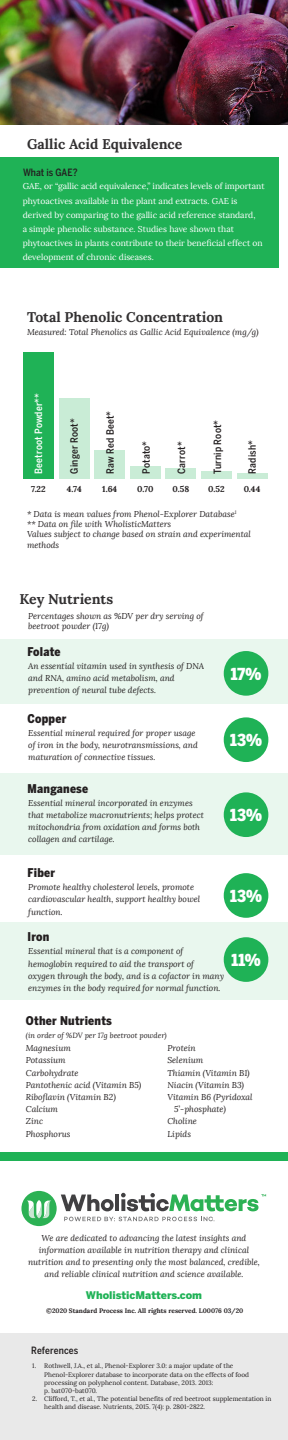
<style>
.page{position:relative;width:288px;height:1440px;background:#fff}
.page>*{position:absolute;margin:0;border:0;box-sizing:border-box;transform-origin:0 0}
.t1{font:900 16.5px "Benton Sans Cond";color:#fff}
.t2{font:700 14px "Lora";color:#312f30}
.t3{font:900 12px "Benton Sans Cond";letter-spacing:.02em;color:#231f20}
.t4{font:900 10.5px "Benton Sans";color:#1fb256}
.t5{font:500 10px "Benton Sans Cond";letter-spacing:.02em;color:#231f20}
.t6{font:500 10px "Benton Sans Cond";letter-spacing:.02em;color:#fff}
.t7{font:500 10px "Benton Sans Cond";color:#231f20}
.t8{font:italic 8.5px/12.2px "Lora";color:#231f20}
.t9{font:8.5px/14.2px "Lora";color:#fff}
.t10{font:700 8.5px "Lora";color:#231f20}
.t11{font:italic 7.5px "Lora";color:#231f20}
.t12{font:6.5px "Lora";color:#231f20}
.t13{font:700 6.5px "Lora";color:#231f20}
</style>
<div class="page">
<div style="left:0;top:1333px;width:288px;height:107px;background:#e9e9e9"></div>
<img style="left:0;top:0;width:288px;height:125px">
<div style="left:0;top:1152px;width:288px;height:9px;background:#1fb256"></div>
<div style="left:0;top:158px;width:279px;height:110px;background:#1fb256"></div>
<div style="left:23px;top:352px;width:31px;height:127px;background:#1fb256"></div>
<div style="left:59px;top:398px;width:31px;height:81px;background:#c9ecd6"></div>
<div style="left:94px;top:450px;width:31px;height:29px;background:#c9ecd6"></div>
<div style="left:130px;top:466px;width:31px;height:13px;background:#c9ecd6"></div>
<div style="left:166px;top:469px;width:30px;height:10px;background:#c9ecd6"></div>
<div style="left:201px;top:471px;width:31px;height:8px;background:#c9ecd6"></div>
<div style="left:237px;top:473px;width:30px;height:6px;background:#c9ecd6"></div>
<div style="left:0;top:639px;width:288px;height:65px;background:#e9f7ee"></div>
<div style="left:0;top:773px;width:288px;height:82px;background:#e9f7ee"></div>
<div style="left:0;top:922px;width:288px;height:78px;background:#e9f7ee"></div>
<div style="left:224px;top:873px;width:44px;height:45px;background:#1fb256;border-radius:50%"></div>
<div style="left:224px;top:937px;width:44px;height:45px;background:#1fb256;border-radius:50%"></div>
<div style="left:224px;top:651px;width:44px;height:45px;background:#1fb256;border-radius:50%"></div>
<div style="left:224px;top:717px;width:44px;height:45px;background:#1fb256;border-radius:50%"></div>
<div style="left:224px;top:792px;width:44px;height:45px;background:#1fb256;border-radius:50%"></div>
<svg style="left:61px;top:1195px;width:53px;height:16px"></svg>
<hr style="left:115px;top:1194px;width:4px;height:17px;background:#414042">
<div style="left:21px;top:1191px;width:36px;height:35px;background:#2cb154;border-radius:50%"></div>
<svg style="left:27px;top:1200px;width:24px;height:18px"></svg>
<svg style="left:64px;top:1217px;width:151px;height:4px"></svg>
<svg style="left:121px;top:1193px;width:145px;height:18px"></svg>
<p class="t2" style="left:27px;top:135px;width:157px">Gallic Acid Equivalence</p>
<p class="t7" style="left:23px;top:166px;width:56px">What is GAE?</p>
<p class="t9" style="left:23px;top:179px;width:243px">GAE, or “gallic acid equivalence,” indicates levels of important phytoactives available in the plant and extracts. GAE is derived by comparing to the gallic acid reference standard,<br>a simple phenolic substance. Studies have shown that phytoactives in plants contribute to their beneficial effect on development of chronic diseases.</p>
<p class="t2" style="left:27px;top:308px;width:198px">Total Phenolic Concentration</p>
<p class="t8" style="left:27px;top:326px;width:233px">Measured: Total Phenolics as Gallic Acid Equivalence (mg/g)</p>
<p class="t6" style="left:33px;top:474px;width:82px;rotate:-90deg">Beetroot Powder**</p>
<p class="t5" style="left:69px;top:474px;width:57px;rotate:-90deg">Ginger Root*</p>
<p class="t5" style="left:105px;top:474px;width:64px;rotate:-90deg">Raw Red Beet*</p>
<p class="t5" style="left:141px;top:474px;width:35px;rotate:-90deg">Potato*</p>
<p class="t5" style="left:176px;top:474px;width:34px;rotate:-90deg">Carrot*</p>
<p class="t5" style="left:212px;top:474px;width:56px;rotate:-90deg">Turnip Root*</p>
<p class="t5" style="left:247px;top:474px;width:35px;rotate:-90deg">Radish*</p>
<p class="t10" style="left:31px;top:483px;width:16px">7.22</p>
<p class="t10" style="left:67px;top:483px;width:16px">4.74</p>
<p class="t10" style="left:102px;top:483px;width:16px">1.64</p>
<p class="t10" style="left:137px;top:483px;width:18px">0.70</p>
<p class="t10" style="left:173px;top:483px;width:18px">0.58</p>
<p class="t10" style="left:208px;top:483px;width:18px">0.52</p>
<p class="t10" style="left:244px;top:483px;width:18px">0.44</p>
<p class="t8" style="left:27px;top:508px;width:211px">* Data is mean values from Phenol-Explorer Database<sup>1</sup></p>
<p class="t8" style="left:27px;top:518px;width:146px">** Data on file with WholisticMatters</p>
<p class="t8" style="left:27px;top:529px;width:226px;line-height:10.2px">Values subject to change based on strain and experimental methods</p>
<p class="t2" style="left:20px;top:590px;width:95px">Key Nutrients</p>
<p class="t3" style="left:28px;top:644px;width:35px">Folate</p>
<p class="t8" style="left:28px;top:611px;width:177px;line-height:10.2px">Percentages shown as %DV per dry serving of beetroot powder (17g)</p>
<p class="t8" style="left:28px;top:660px;width:177px">An essential vitamin used in synthesis of DNA and RNA, amino acid metabolism, and prevention of neural tube defects.</p>
<p class="t3" style="left:28px;top:711px;width:40px">Copper</p>
<p class="t8" style="left:28px;top:727px;width:171px">Essential mineral required for proper usage of iron in the body, neurotransmissions, and maturation of connective tissues.</p>
<p class="t3" style="left:28px;top:781px;width:62px">Manganese</p>
<p class="t8" style="left:28px;top:797px;width:177px">Essential mineral incorporated in enzymes that metabolize macronutrients; helps protect mitochondria from oxidation and forms both collagen and cartilage.</p>
<p class="t3" style="left:28px;top:866px;width:29px">Fiber</p>
<p class="t8" style="left:28px;top:881px;width:174px">Promote healthy cholesterol levels, promote cardiovascular health, support healthy bowel function.</p>
<p class="t3" style="left:28px;top:930px;width:23px">Iron</p>
<p class="t1" style="left:231px;top:664px;width:32px">17%</p>
<p class="t1" style="left:230px;top:730px;width:33px">13%</p>
<p class="t1" style="left:230px;top:805px;width:33px">13%</p>
<p class="t1" style="left:230px;top:886px;width:33px">13%</p>
<p class="t8" style="left:28px;top:945px;width:197px">Essential mineral that is a component of hemoglobin required to aid the transport of<br>oxygen through the body, and is a cofactor in many enzymes in the body required for normal function.</p>
<p class="t1" style="left:231px;top:950px;width:31px">11%</p>
<p class="t3" style="left:26px;top:1014px;width:88px">Other Nutrients</p>
<p class="t11" style="left:26px;top:1030px;width:142px">(in order of %DV per 17g beetroot powder)</p>
<p class="t8" style="left:26px;top:1042px;width:46px">Magnesium</p>
<p class="t8" style="left:26px;top:1054px;width:41px">Potassium</p>
<p class="t8" style="left:26px;top:1067px;width:54px">Carbohydrate</p>
<p class="t8" style="left:26px;top:1079px;width:117px">Pantothenic acid (Vitamin B5)</p>
<p class="t8" style="left:26px;top:1091px;width:91px">Riboflavin (Vitamin B2)</p>
<p class="t8" style="left:26px;top:1103px;width:34px">Calcium<br>Zinc</p>
<p class="t8" style="left:26px;top:1128px;width:46px">Phosphorus</p>
<p class="t8" style="left:167px;top:1042px;width:30px">Protein</p>
<p class="t8" style="left:167px;top:1054px;width:37px">Selenium</p>
<p class="t8" style="left:167px;top:1067px;width:84px">Thiamin (Vitamin B1)</p>
<p class="t8" style="left:167px;top:1079px;width:78px">Niacin (Vitamin B3)</p>
<p class="t8" style="left:174px;top:1091px;width:80px;text-indent:-7px">Vitamin B6 (Pyridoxal<br>5’-phosphate)</p>
<p class="t8" style="left:167px;top:1115px;width:31px">Choline</p>
<p class="t8" style="left:167px;top:1128px;width:25px">Lipids</p>
<p class="t8" style="left:28px;top:1232px;width:233px;text-align:center">We are dedicated to advancing the latest insights and information available in nutrition therapy and clinical nutrition and to presenting only the most balanced, credible, and reliable clinical nutrition and science available.</p>
<p class="t4" style="left:86px;top:1289px;width:118px">WholisticMatters.com</p>
<p class="t13" style="left:46px;top:1307px;width:199px">©2020 Standard Process Inc. All rights reserved. L00076 03/20</p>
<p class="t5" style="left:31px;top:1344px;width:49px">References</p>
<p class="t12" style="left:32px;top:1362px;width:203px">1. Rothwell, J.A., et al., Phenol-Explorer 3.0: a major update of the</p>
<p class="t12" style="left:44px;top:1370px;width:206px">Phenol-Explorer database to incorporate data on the effects of food</p>
<p class="t12" style="left:44px;top:1379px;width:171px">processing on polyphenol content. Database, 2013. 2013:</p>
<p class="t12" style="left:44px;top:1387px;width:54px">p. bat070-bat070.</p>
<p class="t12" style="left:32px;top:1395px;width:241px">2. Clifford, T., et al., The potential benefits of red beetroot supplementation in</p>
<p class="t12" style="left:44px;top:1403px;width:162px">health and disease. Nutrients, 2015. 7(4): p. 2801-2822.</p>
</div>
